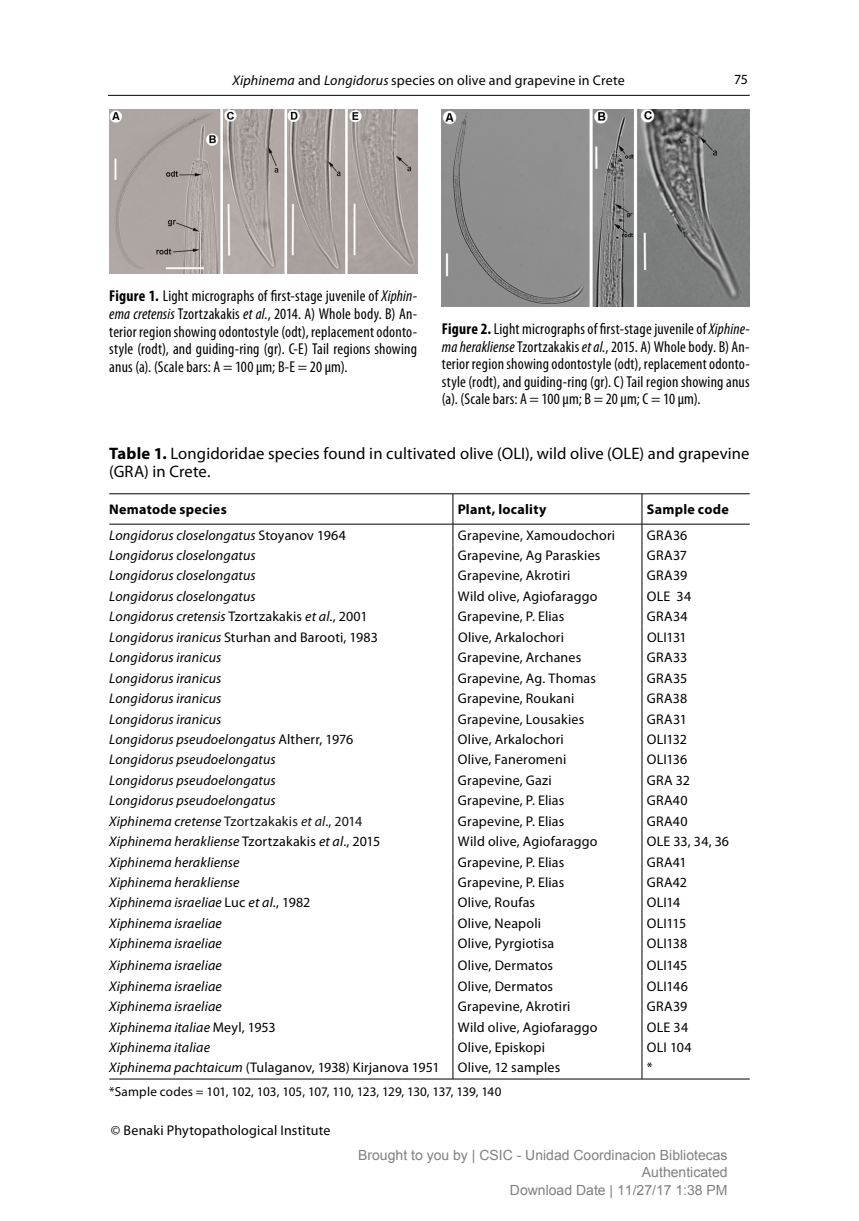
<style>
.page{position:relative;width:859px;height:1221px;background:#fff}
.page>*{position:absolute;margin:0;border:0;box-sizing:border-box;transform-origin:0 0}
.t1{font:16.62px/17.5px "Myriad Pro";letter-spacing:.005em;color:#000}
.t2{font:condensed 15.75px/17.5px "Myriad Pro";letter-spacing:.01em;color:#000;text-align:justify}
.t3{font:14px "Myriad Pro";letter-spacing:.015em;color:#000}
.t4{font:italic 14px "Myriad Pro";letter-spacing:.01em;color:#000}
.t5{font:14px/17.5px "Arial";color:#808080;text-align:right}
.t6{font:700 14px "Myriad Pro";letter-spacing:.02em;color:#000}
.t7{font:14px "Myriad Pro";letter-spacing:.01em;color:#131413}
.t8{font:13.12px "Myriad Pro";letter-spacing:-.01em;color:#000}
.s1{font-style:italic}
.s2{font-weight:700}
.s3{font-style:normal}
.s4{font-style:italic;color:#000}
</style>
<div class="page">
<hr style="left:108px;top:95px;width:641px;height:1px;background:#000">
<img style="left:109px;top:109px;width:308px;height:164px">
<img style="left:441px;top:109px;width:308px;height:198px">
<svg style="left:452px;top:525px;width:1px;height:553px"></svg>
<svg style="left:641px;top:525px;width:1px;height:553px"></svg>
<hr style="left:109px;top:1078px;width:640px;height:1px;background:#000">
<hr style="left:109px;top:493px;width:532px;height:1px;background:#000">
<hr style="left:452px;top:494px;width:1px;height:30px;background:#000">
<hr style="left:641px;top:493px;width:108px;height:1px;background:#000">
<hr style="left:641px;top:494px;width:1px;height:30px;background:#000">
<hr style="left:109px;top:524px;width:640px;height:1px;background:#000">
<p class="t3" style="left:232px;top:75px;width:393px"><span class="s1">Xiphinema</span> and <span class="s1">Longidorus</span> species on olive and grapevine in Crete</p>
<p class="t3" style="left:733px;top:74px;width:16px">75</p>
<p class="t2" style="left:109px;top:289px;width:309px"><span class="s2">Figure 1.</span> Light micrographs of first-stage juvenile of <span class="s1">Xiphin&shy;ema cretensis</span> Tzortzakakis <span class="s1">et al.</span>, 2014. A) Whole body. B) An&shy;terior region showing odontostyle (odt), replacement odonto&shy;style (rodt), and guiding-ring (gr). C-E) Tail regions showing anus (a). (Scale bars: A = 100 μm; B-E = 20 μm).</p>
<p class="t2" style="left:441px;top:321px;width:309px"><span class="s2">Figure 2.</span> Light micrographs of first-stage juvenile of <span class="s1">Xiphine&shy;ma herakliense</span> Tzortzakakis <span class="s1">et al.</span>, 2015. A) Whole body. B) An&shy;terior region showing odontostyle (odt), replacement odonto&shy;style (rodt), and guiding-ring (gr). C) Tail region showing anus (a). (Scale bars: A = 100 μm; B = 20 μm; C = 10 μm).</p>
<p class="t1" style="left:109px;top:446px;width:641px"><span class="s2">Table 1.</span> Longidoridae species found in cultivated olive (OLI), wild olive (OLE) and grapevine (GRA) in Crete.</p>
<p class="t6" style="left:109px;top:504px;width:119px">Nematode species</p>
<p class="t6" style="left:457px;top:504px;width:90px">Plant, locality</p>
<p class="t6" style="left:646px;top:504px;width:83px">Sample code</p>
<p class="t4" style="left:109px;top:529px;width:238px">Longidorus closelongatus <span class="s3">Stoyanov 1964</span></p>
<p class="t3" style="left:457px;top:529px;width:159px">Grapevine, Xamoudochori</p>
<p class="t3" style="left:646px;top:529px;width:42px">GRA36</p>
<p class="t4" style="left:109px;top:550px;width:148px">Longidorus closelongatus</p>
<p class="t3" style="left:457px;top:550px;width:144px">Grapevine, Ag Paraskies</p>
<p class="t3" style="left:646px;top:550px;width:42px">GRA37</p>
<p class="t4" style="left:109px;top:570px;width:148px">Longidorus closelongatus</p>
<p class="t3" style="left:457px;top:570px;width:114px">Grapevine, Akrotiri</p>
<p class="t3" style="left:646px;top:570px;width:42px">GRA39</p>
<p class="t4" style="left:109px;top:591px;width:148px">Longidorus closelongatus</p>
<p class="t3" style="left:457px;top:591px;width:141px">Wild olive, Agiofaraggo</p>
<p class="t3" style="left:646px;top:591px;width:46px">OLE 34</p>
<p class="t4" style="left:109px;top:611px;width:260px">Longidorus cretensis <span class="s3">Tzortzakakis</span> et al<span class="s3">., 2001</span></p>
<p class="t3" style="left:458px;top:611px;width:108px">Grapevine, P. Elias</p>
<p class="t3" style="left:646px;top:611px;width:42px">GRA34</p>
<p class="t3" style="left:109px;top:631px;width:270px"><span class="s1">Longidorus iranicus</span> Sturhan and Barooti, 1983</p>
<p class="t3" style="left:458px;top:631px;width:107px">Olive, Arkalochori</p>
<p class="t3" style="left:646px;top:631px;width:41px">OLI131</p>
<p class="t4" style="left:109px;top:652px;width:114px">Longidorus iranicus</p>
<p class="t3" style="left:457px;top:652px;width:125px">Grapevine, Archanes</p>
<p class="t3" style="left:646px;top:652px;width:42px">GRA33</p>
<p class="t4" style="left:109px;top:672px;width:114px">Longidorus iranicus</p>
<p class="t3" style="left:457px;top:672px;width:140px">Grapevine, Ag. Thomas</p>
<p class="t3" style="left:646px;top:672px;width:42px">GRA35</p>
<p class="t4" style="left:109px;top:693px;width:114px">Longidorus iranicus</p>
<p class="t3" style="left:457px;top:693px;width:118px">Grapevine, Roukani</p>
<p class="t3" style="left:646px;top:693px;width:42px">GRA38</p>
<p class="t4" style="left:109px;top:713px;width:114px">Longidorus iranicus</p>
<p class="t3" style="left:457px;top:713px;width:128px">Grapevine, Lousakies</p>
<p class="t3" style="left:646px;top:713px;width:41px">GRA31</p>
<p class="t4" style="left:109px;top:733px;width:245px">Longidorus pseudoelongatus <span class="s3">Altherr, 1976</span></p>
<p class="t3" style="left:458px;top:733px;width:107px">Olive, Arkalochori</p>
<p class="t3" style="left:646px;top:733px;width:42px">OLI132</p>
<p class="t4" style="left:109px;top:754px;width:168px">Longidorus pseudoelongatus</p>
<p class="t3" style="left:457px;top:754px;width:110px">Olive, Faneromeni</p>
<p class="t3" style="left:646px;top:754px;width:42px">OLI136</p>
<p class="t4" style="left:109px;top:774px;width:168px">Longidorus pseudoelongatus</p>
<p class="t3" style="left:457px;top:774px;width:95px">Grapevine, Gazi</p>
<p class="t3" style="left:646px;top:774px;width:45px">GRA 32</p>
<p class="t4" style="left:109px;top:795px;width:168px">Longidorus pseudoelongatus</p>
<p class="t3" style="left:457px;top:795px;width:108px">Grapevine, P. Elias</p>
<p class="t3" style="left:646px;top:795px;width:42px">GRA40</p>
<p class="t7" style="left:109px;top:815px;width:254px"><span class="s4">Xiphinema cretense</span> Tzortzakakis <span class="s1">et al</span>., 2014</p>
<p class="t3" style="left:457px;top:815px;width:108px">Grapevine, P. Elias</p>
<p class="t3" style="left:646px;top:815px;width:42px">GRA40</p>
<p class="t4" style="left:109px;top:836px;width:272px">Xiphinema herakliense <span class="s3">Tzortzakakis</span> et al<span class="s3">., 2015</span></p>
<p class="t3" style="left:458px;top:836px;width:141px">Wild olive, Agiofaraggo</p>
<p class="t3" style="left:646px;top:836px;width:84px">OLE 33, 34, 36</p>
<p class="t4" style="left:109px;top:856px;width:132px">Xiphinema herakliense</p>
<p class="t3" style="left:457px;top:856px;width:108px">Grapevine, P. Elias</p>
<p class="t3" style="left:646px;top:856px;width:41px">GRA41</p>
<p class="t4" style="left:109px;top:876px;width:132px">Xiphinema herakliense</p>
<p class="t3" style="left:457px;top:876px;width:108px">Grapevine, P. Elias</p>
<p class="t3" style="left:646px;top:876px;width:42px">GRA42</p>
<p class="t4" style="left:109px;top:897px;width:203px">Xiphinema israeliae <span class="s3">Luc</span> et al<span class="s3">., 1982</span></p>
<p class="t3" style="left:457px;top:897px;width:79px">Olive, Roufas</p>
<p class="t3" style="left:646px;top:897px;width:35px">OLI14</p>
<p class="t4" style="left:109px;top:917px;width:114px">Xiphinema israeliae</p>
<p class="t3" style="left:457px;top:917px;width:85px">Olive, Neapoli</p>
<p class="t3" style="left:646px;top:917px;width:41px">OLI115</p>
<p class="t4" style="left:109px;top:938px;width:114px">Xiphinema israeliae</p>
<p class="t3" style="left:457px;top:938px;width:98px">Olive, Pyrgiotisa</p>
<p class="t3" style="left:646px;top:938px;width:42px">OLI138</p>
<p class="t4" style="left:109px;top:960px;width:114px">Xiphinema israeliae</p>
<p class="t3" style="left:457px;top:960px;width:97px">Olive, Dermatos</p>
<p class="t3" style="left:646px;top:960px;width:42px">OLI145</p>
<p class="t4" style="left:109px;top:980px;width:114px">Xiphinema israeliae</p>
<p class="t3" style="left:457px;top:980px;width:97px">Olive, Dermatos</p>
<p class="t3" style="left:646px;top:980px;width:42px">OLI146</p>
<p class="t4" style="left:109px;top:1001px;width:114px">Xiphinema israeliae</p>
<p class="t3" style="left:457px;top:1001px;width:114px">Grapevine, Akrotiri</p>
<p class="t3" style="left:646px;top:1001px;width:42px">GRA39</p>
<p class="t4" style="left:109px;top:1021px;width:168px">Xiphinema italiae <span class="s3">Meyl, 1953</span></p>
<p class="t3" style="left:457px;top:1021px;width:141px">Wild olive, Agiofaraggo</p>
<p class="t3" style="left:646px;top:1021px;width:43px">OLE 34</p>
<p class="t4" style="left:109px;top:1041px;width:102px">Xiphinema italiae</p>
<p class="t3" style="left:457px;top:1041px;width:88px">Olive, Episkopi</p>
<p class="t3" style="left:646px;top:1041px;width:46px">OLI 104</p>
<p class="t3" style="left:109px;top:1062px;width:332px"><span class="s1">Xiphinema pachtaicum</span> (Tulaganov, 1938) Kirjanova 1951</p>
<p class="t3" style="left:457px;top:1062px;width:104px">Olive, 12 samples</p>
<p class="t3" style="left:646px;top:1062px;width:7px">*</p>
<p class="t8" style="left:109px;top:1086px;width:393px">*Sample codes = 101, 102, 103, 105, 107, 110, 123, 129, 130, 137, 139, 140</p>
<p class="t3" style="left:111px;top:1124px;width:221px">© Benaki Phytopathological Institute</p>
<p class="t5" style="left:358px;top:1147px;width:371px">Brought to you by | CSIC - Unidad Coordinacion Bibliotecas<br>Authenticated<br>Download Date | 11/27/17 1:38 PM</p>
</div>
